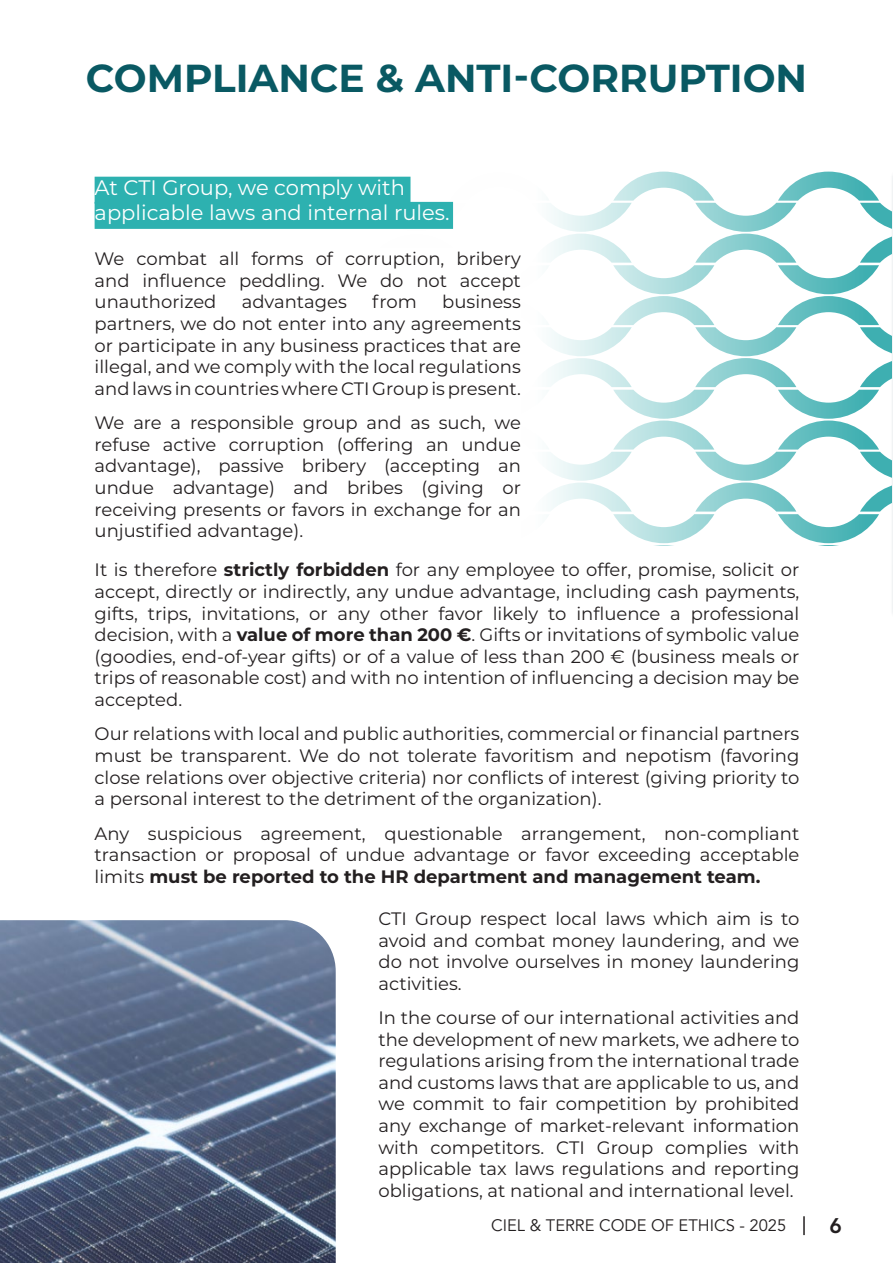
<style>
.page{position:relative;width:893px;height:1263px;background:#fff}
.page>*{position:absolute;margin:0;border:0;box-sizing:border-box;transform-origin:0 0}
.t1{font:700 39px "Montserrat";color:#095963}
.t2{font:21px/25.2px "Montserrat";color:#fff}
.t3{font:800 21px "Avenir LT Std";color:#231f20}
.t4{font:18px/21.6px "Montserrat";color:#231f20;text-align:justify}
.t5{font:16.5px "Avenir LT Std";color:#231f20}
.s1{font-weight:700}
</style>
<div class="page">
<svg style="left:300px;top:172px;width:590px;height:374px"></svg>
<svg style="left:803px;top:1216px;width:2px;height:19px"></svg>
<div style="left:95px;top:177px;width:315px;height:27px;background:#2db1b0"></div>
<div style="left:95px;top:202px;width:358px;height:27px;background:#2db1b0"></div>
<div style="left:95px;top:248px;width:426px;height:297px;background:#fff"></div>
<img style="left:0;top:920px;width:336px;height:343px">
<hr style="left:890px;top:171px;width:3px;height:447px;background:#082c42;opacity:.3">
<img style="left:892px;top:174px;width:1px;height:438px">
<p class="t1" style="left:86px;top:50px;width:723px">COMPLIANCE &amp; ANTI-CORRUPTION</p>
<p class="t2" style="left:95px;top:174px;width:357px">At CTI Group, we comply with applicable laws and internal rules.</p>
<p class="t4" style="left:95px;top:247px;width:428px">We combat all forms of corruption, bribery and influence peddling. We do not accept unauthorized</p>
<p class="t4" style="left:242px;top:291px;width:107px">advantages</p>
<p class="t4" style="left:372px;top:291px;width:46px">from</p>
<p class="t4" style="left:95px;top:291px;width:428px;text-indent:348px">business partners, we do not enter into any agreements or participate in any business practices that are illegal, and we comply with the local regulations and laws in countries where CTI Group is present.</p>
<p class="t4" style="left:95px;top:411px;width:428px">We are a responsible group and as such, we refuse active corruption (offering an undue advantage), passive bribery (accepting an undue advantage) and bribes (giving or receiving presents or favors in exchange for an unjustified advantage).</p>
<p class="t4" style="left:95px;top:559px;width:706px">It is therefore <span class="s1">strictly forbidden</span> for any employee to offer, promise, solicit or accept, directly or indirectly, any undue advantage, including cash payments, gifts, trips, invitations, or any other favor likely to influence a professional decision, with a <span class="s1">value of more than 200 €</span>. Gifts or invitations of symbolic value (goodies, end-of-year gifts) or of a value of less than 200 € (business meals or trips of reasonable cost) and with no intention of influencing a decision may be accepted.</p>
<p class="t4" style="left:95px;top:722px;width:706px">Our relations with local and public authorities, commercial or financial partners must be transparent. We do not tolerate favoritism and nepotism (favoring close relations over objective criteria) nor conflicts of interest (giving priority to a personal interest to the detriment of the organization).</p>
<p class="t4" style="left:95px;top:822px;width:706px">Any suspicious agreement, questionable arrangement, non-compliant transaction or proposal of undue advantage or favor exceeding acceptable limits <span class="s1">must be reported to the HR department and management team.</span></p>
<p class="t4" style="left:378px;top:907px;width:423px">CTI Group respect local laws which aim is to avoid and combat money laundering, and we do not involve ourselves in money laundering activities.</p>
<p class="t4" style="left:378px;top:1006px;width:422px">In the course of our international activities and the development of new markets, we adhere to regulations arising from the international trade and customs laws that are applicable to us, and we commit to fair competition by prohibited any exchange of market-relevant information with competitors. CTI Group complies with applicable tax laws regulations and reporting obligations, at national and international level.</p>
<p class="t5" style="left:491px;top:1216px;width:297px">CIEL &amp; TERRE CODE OF ETHICS - 2025</p>
<p class="t3" style="left:829px;top:1213px;width:14px">6</p>
</div>
